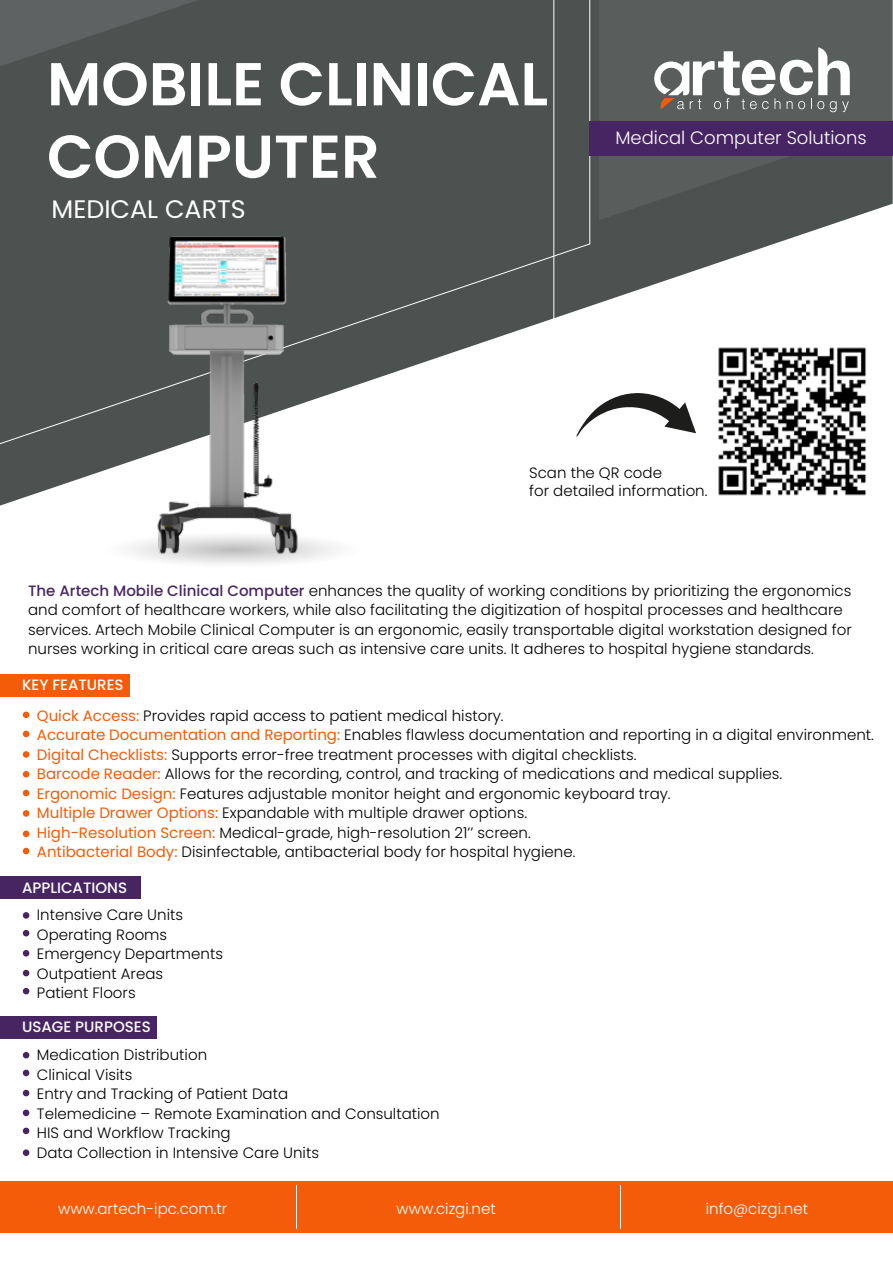
<style>
.page{position:relative;width:893px;height:1263px;background:#fff}
.page>*{position:absolute;margin:0;border:0;box-sizing:border-box;transform-origin:0 0}
.t1{font:600 60.45px/72.4px "Poppins";color:#fff}
.t2{font:25.35px "Poppins";color:#fff}
.t3{font:300 18px "Poppins";color:#fff}
.t4{font:300 15px/19.5px "Poppins";color:#000}
.t5{font:300 15px "Poppins";color:#fff}
.t6{font:500 15px "Poppins";color:#fff}
.s1{font-weight:500;color:#472563}
.s2{font-weight:400;color:#f45c09}
</style>
<div class="page">
<svg style="left:590px;top:0;width:254px;height:306px;fill:#4d5251"></svg>
<div style="left:0;top:0;width:590px;height:348px;background:#4d5251"></div>
<div style="left:0;top:674px;width:130px;height:23px;background:#f45c09"></div>
<div style="left:0;top:876px;width:140px;height:23px;background:#472563"></div>
<div style="left:0;top:1182px;width:893px;height:51px;background:#f45c09"></div>
<hr style="left:296px;top:1186px;width:1px;height:43px;background:#f4f7f7">
<hr style="left:620px;top:1186px;width:1px;height:43px;background:#f4f7f7">
<div style="left:0;top:1016px;width:157px;height:23px;background:#472563"></div>
<div style="left:23px;top:711px;width:6px;height:7px;background:#f45c09;border-radius:50%"></div>
<svg style="left:23px;top:731px;width:6px;height:6px"></svg>
<div style="left:23px;top:751px;width:6px;height:7px;background:#f45c09;border-radius:50%"></div>
<svg style="left:23px;top:771px;width:6px;height:6px"></svg>
<svg style="left:23px;top:790px;width:6px;height:6px"></svg>
<div style="left:23px;top:810px;width:6px;height:7px;background:#f45c09;border-radius:50%"></div>
<div style="left:23px;top:830px;width:6px;height:7px;background:#f45c09;border-radius:50%"></div>
<svg style="left:23px;top:848px;width:6px;height:6px"></svg>
<div style="left:23px;top:912px;width:6px;height:7px;background:#472563;border-radius:50%"></div>
<svg style="left:23px;top:930px;width:6px;height:6px"></svg>
<svg style="left:23px;top:950px;width:6px;height:6px"></svg>
<svg style="left:23px;top:970px;width:6px;height:6px"></svg>
<svg style="left:23px;top:988px;width:6px;height:6px"></svg>
<svg style="left:23px;top:1052px;width:6px;height:6px"></svg>
<svg style="left:23px;top:1070px;width:6px;height:6px"></svg>
<svg style="left:23px;top:1090px;width:6px;height:6px"></svg>
<div style="left:23px;top:1109px;width:6px;height:7px;background:#472563;border-radius:50%"></div>
<svg style="left:23px;top:1128px;width:6px;height:6px"></svg>
<div style="left:23px;top:1149px;width:6px;height:7px;background:#472563;border-radius:50%"></div>
<svg style="left:576px;top:393px;width:120px;height:44px"></svg>
<svg style="left:599px;top:0;width:294px;height:220px;background:#565b5a"></svg>
<svg style="left:654px;top:47px;width:196px;height:65px"></svg>
<svg style="left:0;top:0;width:198px;height:66px;background:#555a59"></svg>
<div style="left:590px;top:121px;width:303px;height:34px;background:#472563"></div>
<svg style="left:103px;top:531px;width:260px;height:36px"></svg>
<img style="left:0;top:232px;width:468px;height:325px">
<img style="left:718px;top:347px;width:148px;height:149px">
<h1 class="t1" style="left:47px;top:48px;width:503px">MOBILE CLINICAL<br>COMPUTER</h1>
<h2 class="t2" style="left:52px;top:194px;width:196px">MEDICAL CARTS</h2>
<p class="t3" style="left:615px;top:127px;width:253px">Medical Computer Solutions</p>
<p class="t4" style="left:529px;top:464px;width:180px;line-height:18px">Scan the QR code<br>for detailed information.</p>
<p class="t4" style="left:28px;top:581px;width:825px"><span class="s1">The Artech Mobile Clinical Computer</span> enhances the quality of working conditions by prioritizing the ergonomics and comfort of healthcare workers, while also facilitating the digitization of hospital processes and healthcare services. Artech Mobile Clinical Computer is an ergonomic, easily transportable digital workstation designed for nurses working in critical care areas such as intensive care units. It adheres to hospital hygiene standards.</p>
<p class="t6" style="left:22px;top:676px;width:103px">KEY FEATURES</p>
<p class="t4" style="left:37px;top:706px;width:839px"><span class="s2">Quick Access:</span> Provides rapid access to patient medical history.<br><span class="s2">Accurate Documentation and Reporting:</span> Enables flawless documentation and reporting in a digital environment.<br><span class="s2">Digital Checklists:</span> Supports error-free treatment processes with digital checklists.<br><span class="s2">Barcode Reader:</span> Allows for the recording, control, and tracking of medications and medical supplies.<br><span class="s2">Ergonomic Design:</span> Features adjustable monitor height and ergonomic keyboard tray.<br><span class="s2">Multiple Drawer Options:</span> Expandable with multiple drawer options.<br><span class="s2">High-Resolution Screen:</span> Medical-grade, high-resolution 21’’ screen.<br><span class="s2">Antibacterial Body:</span> Disinfectable, antibacterial body for hospital hygiene.</p>
<p class="t6" style="left:22px;top:879px;width:107px">APPLICATIONS</p>
<p class="t4" style="left:37px;top:905px;width:188px">Intensive Care Units<br>Operating Rooms<br>Emergency Departments<br>Outpatient Areas<br>Patient Floors</p>
<p class="t6" style="left:22px;top:1018px;width:130px">USAGE PURPOSES</p>
<p class="t4" style="left:37px;top:1045px;width:404px">Medication Distribution<br>Clinical Visits<br>Entry and Tracking of Patient Data<br>Telemedicine – Remote Examination and Consultation<br>HIS and Workflow Tracking<br>Data Collection in Intensive Care Units</p>
<p class="t5" style="left:58px;top:1200px;width:171px">www.artech-ipc.com.tr</p>
<p class="t5" style="left:397px;top:1200px;width:101px">www.cizgi.net</p>
<p class="t5" style="left:706px;top:1200px;width:104px">info@cizgi.net</p>
</div>
